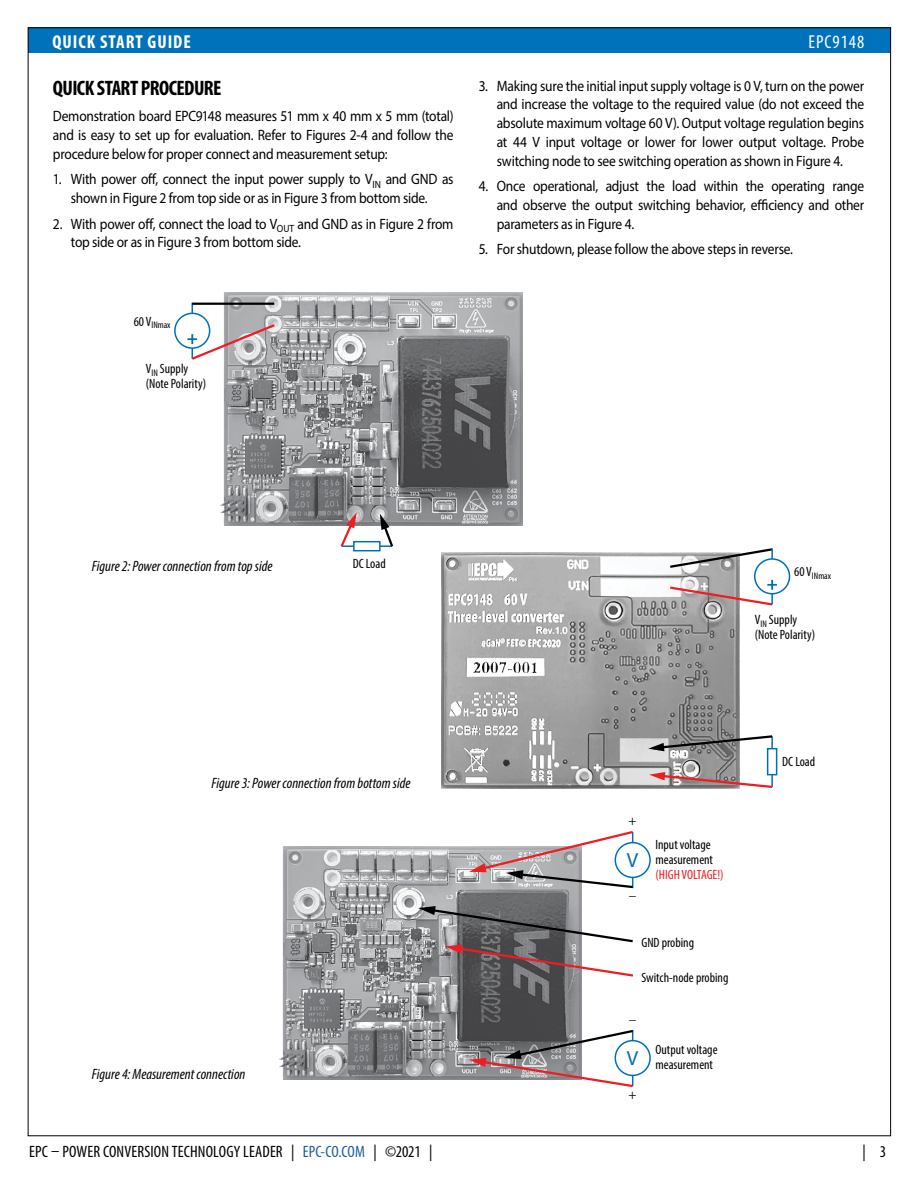
<style>
.page{position:relative;width:918px;height:1188px;background:#fff}
.page>*{position:absolute;margin:0;border:0;box-sizing:border-box;transform-origin:0 0}
.t1{font:700 condensed 21px "Myriad Pro";letter-spacing:-.025em;color:#000}
.t2{font:20.55px "Myriad Pro";color:#006fba}
.t3{font:700 condensed 18.75px "Myriad Pro";letter-spacing:.05em;color:#fff}
.t4{font:condensed 18.75px "Myriad Pro";letter-spacing:.05em;color:#fff}
.t5{font:condensed 16.5px "Myriad Pro";letter-spacing:.005em;color:#000}
.t6{font:15px/18.8px "Myriad Pro";letter-spacing:-.015em;color:#000;text-align:justify;scale:.9 1}
.t7{font:italic condensed 15px "Myriad Pro";color:#000}
.t8{font:condensed 13.5px/15px "Myriad Pro";color:#000}
.t9{font:condensed 13.5px "Myriad Pro";color:#ed1d24}
.t10{font:condensed 9.6px "Myriad Pro";color:#000}
.s1{color:#215e9e}
</style>
<div class="page">
<div style="left:28px;top:27px;width:863px;height:26px;background:#0072bc"></div>
<img style="left:441px;top:553px;width:298px;height:235px">
<img style="left:221px;top:293px;width:302px;height:233px">
<img style="left:279px;top:847px;width:302px;height:232px">
<hr style="left:192px;top:303px;width:1px;height:56px;background:#006fba">
<div style="left:175px;top:313px;width:35px;height:35px;background:#fff;border-radius:50%"></div>
<div style="left:174px;top:313px;width:36px;height:36px;border:2px solid #006fba;border-radius:50%"></div>
<hr style="left:192px;top:303px;width:82px;height:2px;background:#000">
<svg style="left:187px;top:322px;width:90px;height:40px"></svg>
<svg style="left:668px;top:548px;width:103px;height:21px"></svg>
<div style="left:353px;top:541px;width:28px;height:10px;border:2px solid #006fba"></div>
<svg style="left:339px;top:512px;width:18px;height:37px"></svg>
<svg style="left:380px;top:514px;width:15px;height:35px"></svg>
<div style="left:767px;top:748px;width:10px;height:27px;border:2px solid #006fba"></div>
<svg style="left:649px;top:772px;width:126px;height:17px"></svg>
<svg style="left:648px;top:734px;width:127px;height:17px"></svg>
<div style="left:615px;top:1040px;width:36px;height:36px;border:2px solid #006fba;border-radius:50%"></div>
<svg style="left:469px;top:1028px;width:166px;height:60px"></svg>
<div style="left:615px;top:842px;width:36px;height:36px;border:2px solid #006fba;border-radius:50%"></div>
<svg style="left:469px;top:831px;width:166px;height:59px"></svg>
<svg style="left:418px;top:906px;width:215px;height:72px"></svg>
<hr style="left:771px;top:548px;width:2px;height:56px;background:#006fba">
<div style="left:755px;top:559px;width:35px;height:35px;background:#fff;border-radius:50%"></div>
<div style="left:754px;top:558px;width:36px;height:37px;border:2px solid #006fba;border-radius:50%"></div>
<svg style="left:668px;top:580px;width:109px;height:27px"></svg>
<p class="t3" style="left:52px;top:30px;width:140px">QUICK START GUIDE</p>
<p class="t4" style="left:809px;top:30px;width:57px">EPC9148</p>
<h1 class="t1" style="left:53px;top:75px;width:170px">QUICK START PROCEDURE</h1>
<p class="t6" style="left:53px;top:107px;width:447px">Demonstration board EPC9148 measures 51 mm x 40 mm x 5 mm (total) and is easy to set up for evaluation. Refer to Figures 2-4 and follow the procedure below for proper connect and measurement setup:</p>
<p class="t6" style="left:53px;top:170px;width:447px;text-align:center">1. With power off, connect the input power supply to V<sub>IN</sub> and GND as shown in Figure 2 from top side or as in Figure 3 from bottom side.</p>
<p class="t6" style="left:71px;top:214px;width:427px;text-indent:-18px">2. With power off, connect the load to V<sub>OUT</sub> and GND as in Figure 2 from top side or as in Figure 3 from bottom side.</p>
<p class="t10" style="left:134px;top:319px;width:38px"><sup>60</sup> <sup>V</sup>INmax</p>
<p class="t8" style="left:146px;top:361px;width:62px">V<sub>IN</sub> Supply (Note Polarity)</p>
<p class="t6" style="left:497px;top:76px;width:410px;text-indent:-18px">3. Making sure the initial input supply voltage is 0 V, turn on the power and increase the voltage to the required value (do not exceed the absolute maximum voltage 60 V). Output voltage regulation begins at 44 V input voltage or lower for lower output voltage. Probe switching node to see switching operation as shown in Figure 4.</p>
<p class="t6" style="left:497px;top:176px;width:410px;text-indent:-18px">4. Once operational, adjust the load within the operating range and observe the output switching behavior, efficiency and other parameters as in Figure 4.</p>
<p class="t6" style="left:479px;top:239px;width:351px">5. For shutdown, please follow the above steps in reverse.</p>
<p class="t7" style="left:92px;top:557px;width:182px">Figure 2: Power connection from top side</p>
<p class="t8" style="left:353px;top:556px;width:35px">DC Load</p>
<p class="t7" style="left:212px;top:774px;width:201px">Figure 3: Power connection from bottom side</p>
<p class="t7" style="left:92px;top:1065px;width:155px">Figure 4: Measurement connection</p>
<p class="t10" style="left:794px;top:570px;width:38px"><sup>60</sup> <sup>V</sup>INmax</p>
<p class="t8" style="left:755px;top:612px;width:62px">V<sub>IN</sub> Supply (Note Polarity)</p>
<p class="t8" style="left:629px;top:813px;width:10px">+</p>
<h2 class="t2" style="left:627px;top:848px;width:13px">V</h2>
<p class="t8" style="left:629px;top:883px;width:8px">_</p>
<p class="t8" style="left:655px;top:837px;width:59px">Input voltage measurement</p>
<p class="t9" style="left:655px;top:866px;width:70px">(HIGH VOLTAGE!)</p>
<p class="t8" style="left:641px;top:935px;width:54px">GND probing</p>
<p class="t8" style="left:641px;top:970px;width:88px">Switch-node probing</p>
<p class="t8" style="left:629px;top:1007px;width:8px">_</p>
<h2 class="t2" style="left:627px;top:1046px;width:13px">V</h2>
<p class="t8" style="left:629px;top:1087px;width:10px">+</p>
<p class="t8" style="left:655px;top:1041px;width:64px">Output voltage measurement</p>
<p class="t8" style="left:782px;top:754px;width:35px">DC Load</p>
<p class="t5" style="left:29px;top:1142px;width:405px">EPC – POWER CONVERSION TECHNOLOGY LEADER | <span class="s1">EPC-CO.COM</span> | ©2021 |</p>
<p class="t5" style="left:863px;top:1142px;width:25px">| 3</p>
</div>
